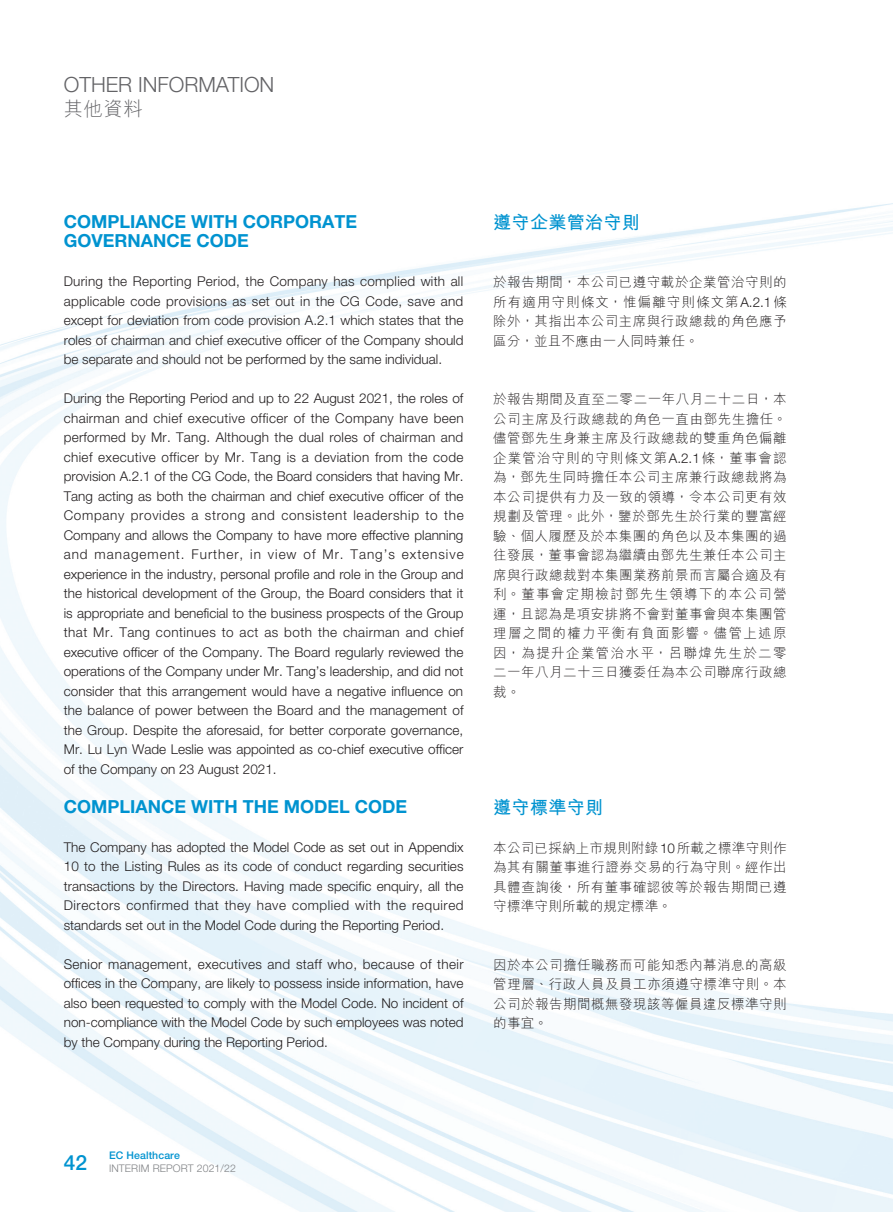
<style>
.page{position:relative;width:893px;height:1212px;background:#fff}
.page>*{position:absolute;margin:0;border:0;box-sizing:border-box;transform-origin:0 0}
.t1{font:300 21px "Helvetica Neue LT Std";color:#636366}
.t2{font:500 21px "Helvetica Neue LT Std";color:#0093d0}
.t3{font:300 19.5px "M Hei HK";color:#636366}
._01_H1_E{font:700 18px/19.5px "Helvetica Neue LT Std";color:#0093d0}
._001_H1_C{font:700 18px "M Hei HK";letter-spacing:.02em;color:#0093d0}
._00_txt_E{font:300 13.5px/19.5px "Helvetica Neue LT Std";color:#231f20;text-align:justify}
._000_txt_C{font:300 13.5px/19.5px "M Hei HK";letter-spacing:.04em;color:#231f20;text-align:justify}
.t4{font:300 10.5px "Helvetica Neue LT Std";letter-spacing:.01em;color:#808285}
.t5{font:500 10.5px "Helvetica Neue LT Std";letter-spacing:.01em;color:#0093d0}
.s1{font-family:"Helvetica Neue LT Std"}
</style>
<div class="page">
<img style="left:0;top:203px;width:893px;height:1009px">
<h1 class="t1" style="left:64px;top:72px;width:212px">OTHER INFORMATION</h1>
<h2 class="t3" style="left:64px;top:99px;width:81px">其他資料</h2>
<p class="_01_H1_E" style="left:64px;top:211px;width:295px">COMPLIANCE WITH CORPORATE<br>GOVERNANCE CODE</p>
<p class="_00_txt_E" style="left:64px;top:271px;width:401px">During the Reporting Period, the Company has complied with all applicable code provisions as set out in the CG Code, save and except for deviation from code provision A.2.1 which states that the roles of chairman and chief executive officer of the Company should be separate and should not be performed by the same individual.</p>
<p class="_00_txt_E" style="left:64px;top:388px;width:401px">During the Reporting Period and up to 22 August 2021, the roles of chairman and chief executive officer of the Company have been performed by Mr. Tang. Although the dual roles of chairman and chief executive officer by Mr. Tang is a deviation from the code provision A.2.1 of the CG Code, the Board considers that having Mr.<br>Tang acting as both the chairman and chief executive officer of the Company provides a strong and consistent leadership to the Company and allows the Company to have more effective planning and management. Further, in view of Mr. Tang’s extensive experience in the industry, personal profile and role in the Group and the historical development of the Group, the Board considers that it is appropriate and beneficial to the business prospects of the Group that Mr. Tang continues to act as both the chairman and chief executive officer of the Company. The Board regularly reviewed the operations of the Company under Mr. Tang’s leadership, and did not consider that this arrangement would have a negative influence on the balance of power between the Board and the management of the Group. Despite the aforesaid, for better corporate governance, Mr. Lu Lyn Wade Leslie was appointed as co-chief executive officer of the Company on 23 August 2021.</p>
<p class="_01_H1_E" style="left:64px;top:796px;width:345px">COMPLIANCE WITH THE MODEL CODE</p>
<p class="_00_txt_E" style="left:64px;top:837px;width:401px">The Company has adopted the Model Code as set out in Appendix 10 to the Listing Rules as its code of conduct regarding securities transactions by the Directors. Having made specific enquiry, all the Directors confirmed that they have complied with the required standards set out in the Model Code during the Reporting Period.</p>
<p class="_00_txt_E" style="left:64px;top:954px;width:401px">Senior management, executives and staff who, because of their offices in the Company, are likely to possess inside information, have also been requested to comply with the Model Code. No incident of non-compliance with the Model Code by such employees was noted by the Company during the Reporting Period.</p>
<p class="_001_H1_C" style="left:493px;top:209px;width:148px">遵守企業管治守則</p>
<p class="_000_txt_C" style="left:493px;top:272px;width:295px">於報告期間，本公司已遵守載於企業管治守則的所有適用守則條文，惟偏離守則條文第<span class="s1">A.2.1</span>條除外，其指出本公司主席與行政總裁的角色應予區分，並且不應由一人同時兼任。</p>
<p class="_000_txt_C" style="left:493px;top:389px;width:295px">於報告期間及直至二零二一年八月二十二日，本公司主席及行政總裁的角色一直由鄧先生擔任。儘管鄧先生身兼主席及行政總裁的雙重角色偏離企業管治守則的守則條文第<span class="s1">A.2.1</span>條，董事會認為，鄧先生同時擔任本公司主席兼行政總裁將為本公司提供有力及一致的領導，令本公司更有效規劃及管理。此外，鑒於鄧先生於行業的豐富經驗、個人履歷及於本集團的角色以及本集團的過往發展，董事會認為繼續由鄧先生兼任本公司主席與行政總裁對本集團業務前景而言屬合適及有利。董事會定期檢討鄧先生領導下的本公司營運，且認為是項安排將不會對董事會與本集團管理層之間的權力平衡有負面影響。儘管上述原因，為提升企業管治水平，呂聯煒先生於二零二一年八月二十三日獲委任為本公司聯席行政總裁。</p>
<p class="_001_H1_C" style="left:493px;top:794px;width:111px">遵守標準守則</p>
<p class="_000_txt_C" style="left:493px;top:838px;width:295px">本公司已採納上市規則附錄<span class="s1">10</span>所載之標準守則作為其有關董事進行證券交易的行為守則。經作出具體查詢後，所有董事確認彼等於報告期間已遵守標準守則所載的規定標準。</p>
<p class="_000_txt_C" style="left:493px;top:955px;width:295px">因於本公司擔任職務而可能知悉內幕消息的高級管理層、行政人員及員工亦須遵守標準守則。本公司於報告期間概無發現該等僱員違反標準守則的事宜。</p>
<h1 class="t2" style="left:64px;top:1149px;width:25px">42</h1>
<p class="t5" style="left:109px;top:1149px;width:72px">EC Healthcare</p>
<p class="t4" style="left:109px;top:1162px;width:128px">INTERIM REPORT 2021/22</p>
</div>
